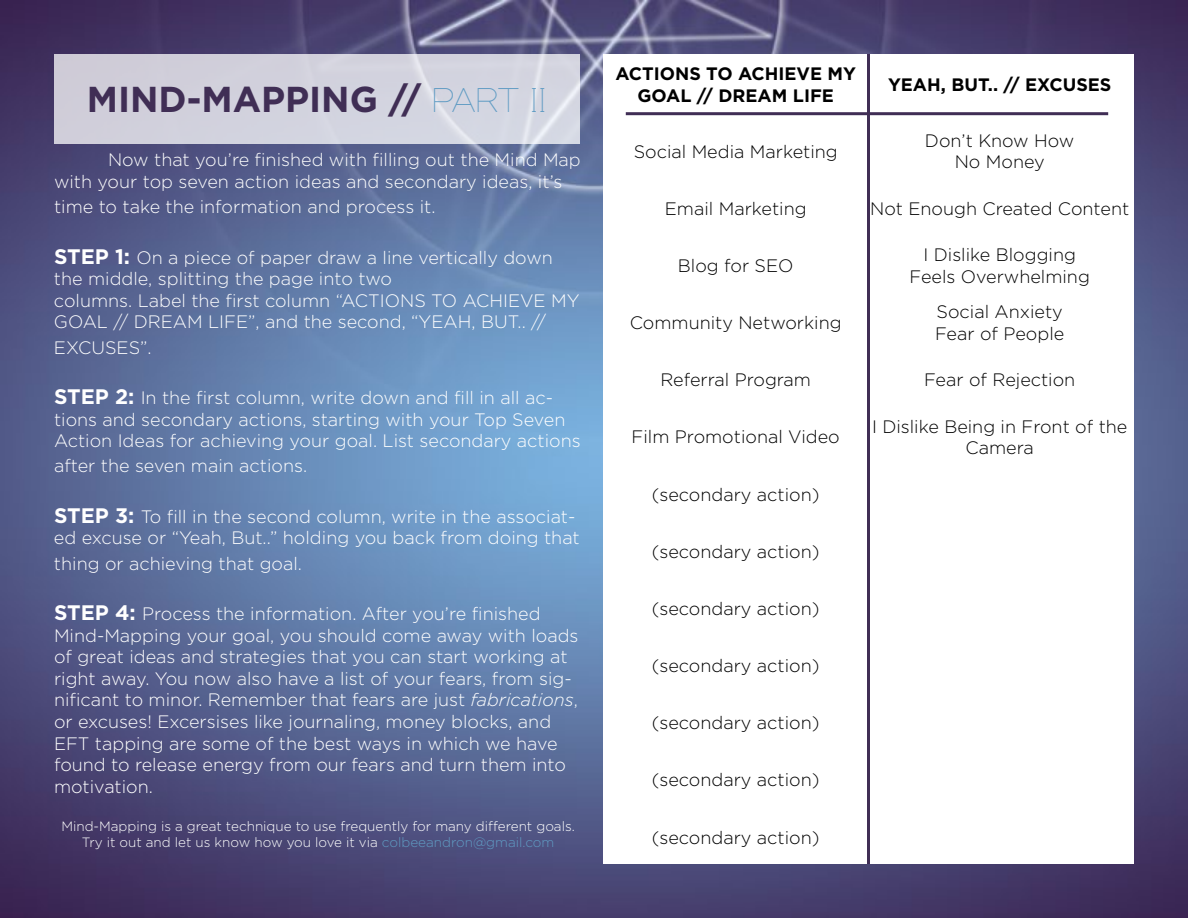
<style>
.page{position:relative;width:1188px;height:918px;background:#fff}
.page>*{position:absolute;margin:0;border:0;box-sizing:border-box;transform-origin:0 0}
.t1{font:700 36px "Gotham";color:#402e55}
.t2{font:300 18px/21.6px "Gotham";color:#fff}
.t3{font:300 18px/21.6px "Gotham";color:#000;text-align:center}
.t4{font:700 18px/21.6px "Gotham";color:#000;text-align:center}
.t5{font:300 13.5px/16.2px "Gotham";color:#fff;text-align:center}
.s1{font-family:"Adequate";font-weight:200;font-size:30px;color:#5f9bc3}
.s2{font-weight:700;font-size:21px}
.s3{font-style:italic}
.s4{color:#5f9bc3}
</style>
<div class="page">
<img style="left:0;top:0;width:1188px;height:918px">
<div style="left:603px;top:54px;width:531px;height:810px;background:#fff"></div>
<div style="left:54px;top:54px;width:526px;height:90px;background:#d2d3de"></div>
<hr style="left:867px;top:54px;width:3px;height:810px;background:#402e55">
<hr style="left:626px;top:112px;width:482px;height:3px;background:#402e55">
<h1 class="t1" style="left:87px;top:79px;width:461px">MIND-MAPPING // <span class="s1">PART II</span></h1>
<p class="t4" style="left:615px;top:63px;width:242px">ACTIONS TO ACHIEVE MY<br>GOAL // DREAM LIFE</p>
<p class="t4" style="left:888px;top:74px;width:225px">YEAH, BUT.. // EXCUSES</p>
<p class="t3" style="left:925px;top:129px;width:151px">Don’t Know How</p>
<p class="t3" style="left:634px;top:140px;width:206px">Social Media Marketing</p>
<p class="t2" style="left:108px;top:149px;width:474px">Now that you’re finished with filling out the Mind Map</p>
<p class="t3" style="left:955px;top:151px;width:91px">No Money</p>
<p class="t2" style="left:54px;top:169px;width:510px;line-height:25.2px">with your top seven action ideas and secondary ideas, it’s time to take the information and process it.</p>
<p class="t2" style="left:54px;top:246px;width:527px"><span class="s2">STEP 1:</span> On a piece of paper draw a line vertically down the middle, splitting the page into two<br>columns. Label the first column “ACTIONS TO ACHIEVE MY GOAL // DREAM LIFE”, and the second, “YEAH, BUT.. //</p>
<p class="t2" style="left:54px;top:336px;width:99px">EXCUSES”.</p>
<p class="t2" style="left:54px;top:387px;width:528px"><span class="s2">STEP 2:</span> In the first column, write down and fill in all ac&shy;tions and secondary actions, starting with your Top Seven<br>Action Ideas for achieving your goal. List secondary actions</p>
<p class="t2" style="left:54px;top:455px;width:255px">after the seven main actions.</p>
<p class="t2" style="left:54px;top:505px;width:527px"><span class="s2">STEP 3:</span> To fill in the second column, write in the associat&shy;ed excuse or “Yeah, But..” holding you back from doing that</p>
<p class="t2" style="left:54px;top:552px;width:250px">thing or achieving that goal.</p>
<p class="t2" style="left:54px;top:603px;width:526px"><span class="s2">STEP 4:</span> Process the information. After you’re finished Mind-Mapping your goal, you should come away with loads of great ideas and strategies that you can start working at right away. You now also have a list of your fears, from sig&shy;nificant to minor. Remember that fears are just <span class="s3">fabrications</span>, or excuses! Excersises like journaling, money blocks, and EFT tapping are some of the best ways in which we have found to release energy from our fears and turn them into motivation.</p>
<p class="t5" style="left:61px;top:817px;width:515px">Mind-Mapping is a great technique to use frequently for many different goals.<br>Try it out and let us know how you love it via <span class="s4">colbeeandron@gmail.com</span></p>
<p class="t3" style="left:870px;top:197px;width:261px">Not Enough Created Content</p>
<p class="t3" style="left:665px;top:197px;width:143px">Email Marketing</p>
<p class="t3" style="left:910px;top:244px;width:182px">I Dislike Blogging<br>Feels Overwhelming</p>
<p class="t3" style="left:678px;top:254px;width:117px">Blog for SEO</p>
<p class="t3" style="left:935px;top:301px;width:131px;text-align:left">Social Anxiety<br>Fear of People</p>
<p class="t3" style="left:630px;top:312px;width:213px">Community Networking</p>
<p class="t3" style="left:924px;top:369px;width:153px">Fear of Rejection</p>
<p class="t3" style="left:660px;top:369px;width:152px">Referral Program</p>
<p class="t3" style="left:872px;top:415px;width:257px">I Dislike Being in Front of the<br>Camera</p>
<p class="t3" style="left:632px;top:426px;width:210px">Film Promotional Video</p>
<p class="t3" style="left:652px;top:483px;width:169px">(secondary action)</p>
<p class="t3" style="left:652px;top:540px;width:169px">(secondary action)</p>
<p class="t3" style="left:652px;top:598px;width:169px">(secondary action)</p>
<p class="t3" style="left:652px;top:655px;width:169px">(secondary action)</p>
<p class="t3" style="left:652px;top:712px;width:169px">(secondary action)</p>
<p class="t3" style="left:652px;top:769px;width:169px">(secondary action)</p>
<p class="t3" style="left:652px;top:826px;width:169px">(secondary action)</p>
</div>
